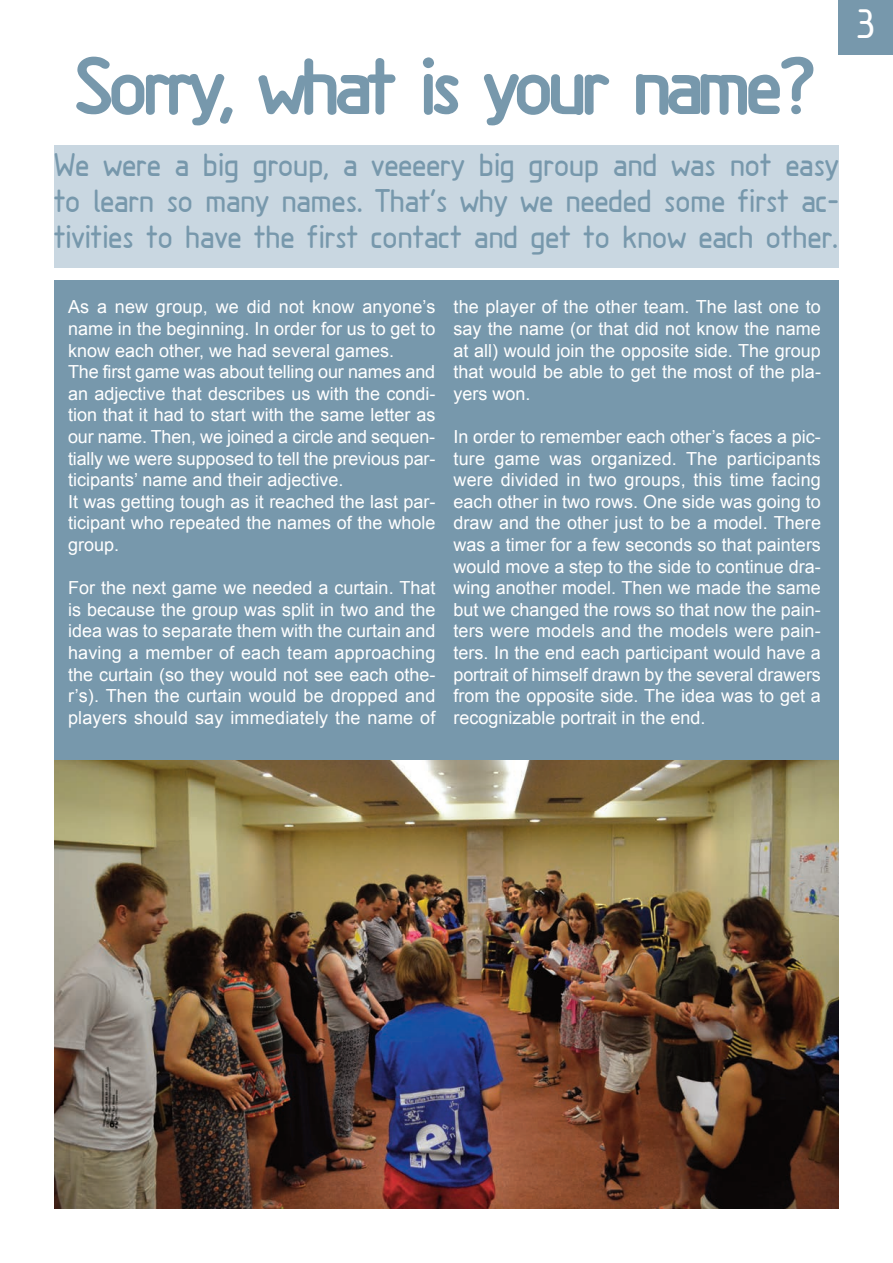
<style>
.page{position:relative;width:893px;height:1263px;background:#fff}
.page>*{position:absolute;margin:0;border:0;box-sizing:border-box;transform-origin:0 0}
.t1{font:75px "ISO Prop OE Bold";letter-spacing:-.05em;color:#7798ac}
.t2{font:37.5px "ISO Prop OE";color:#fff}
.t3{font:30px/36px "ISO Prop OE";color:#7798ac;text-align:justify}
.t4{font:18px/21.6px "Arial";color:#fff;text-align:justify}
</style>
<div class="page">
<div style="left:54px;top:281px;width:785px;height:928px;background:#7798ac"></div>
<div style="left:54px;top:145px;width:785px;height:123px;background:#c9d7e1"></div>
<img style="left:54px;top:760px;width:785px;height:449px">
<div style="left:839px;top:0;width:54px;height:54px;background:#7798ac"></div>
<h1 class="t1" style="left:74px;top:42px;width:746px">Sorry, what is your name?</h1>
<h3 class="t3" style="left:54px;top:147px;width:786px">We were a big group, a veeeery big group and was not easy to learn so many names. That’s why we needed some first ac&shy;tivities to have the first contact and get to know each other.</h3>
<p class="t4" style="left:68px;top:296px;width:369px;text-align:left">As a new group, we did not know anyone’s name in the beginning. In order for us to get to know each other, we had several games.<br>The first game was about telling our names and an adjective that describes us with the condi&shy;tion that it had to start with the same letter as our name. Then, we joined a circle and sequen&shy;tially we were supposed to tell the previous par&shy;ticipants’ name and their adjective.<br>It was getting tough as it reached the last par&shy;ticipant who repeated the names of the whole group.</p>
<p class="t4" style="left:68px;top:577px;width:369px">For the next game we needed a curtain. That is because the group was split in two and the idea was to separate them with the curtain and having a member of each team approaching the curtain (so they would not see each othe&shy;r’s). Then the curtain would be dropped and players should say immediately the name of</p>
<p class="t4" style="left:453px;top:296px;width:369px">the player of the other team. The last one to say the name (or that did not know the name at all) would join the opposite side. The group that would be able to get the most of the pla&shy;yers won.</p>
<p class="t4" style="left:453px;top:426px;width:369px">In order to remember each other’s faces a pic&shy;ture game was organized. The participants were divided in two groups, this time facing each other in two rows. One side was going to draw and the other just to be a model. There was a timer for a few seconds so that painters would move a step to the side to continue dra&shy;wing another model. Then we made the same but we changed the rows so that now the pain&shy;ters were models and the models were pain&shy;ters. In the end each participant would have a portrait of himself drawn by the several drawers from the opposite side. The idea was to get a recognizable portrait in the end.</p>
<h2 class="t2" style="left:856px;top:2px;width:21px">3</h2>
</div>
